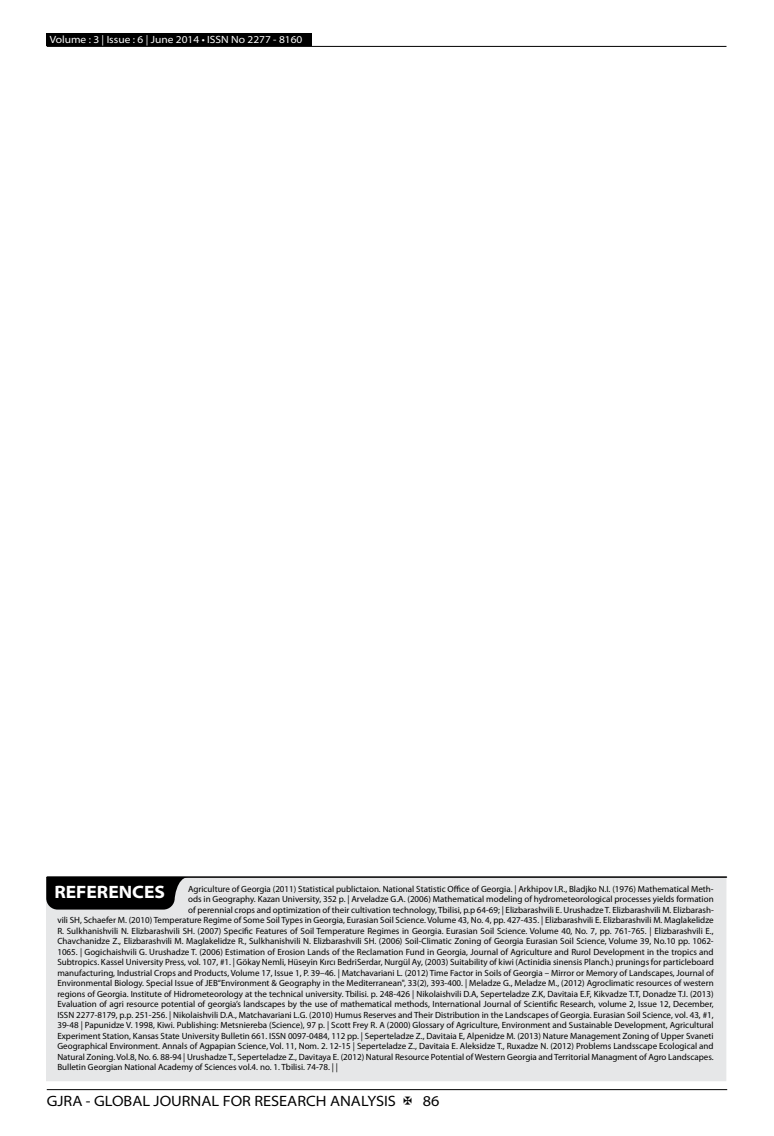
<style>
.page{position:relative;width:774px;height:1136px;background:#fff}
.page>*{position:absolute;margin:0;border:0;box-sizing:border-box;transform-origin:0 0}
.t1{font:700 semi-expanded 18px "Myriad Pro";color:#fff}
.t2{font:semi-expanded 15px "Myriad Pro";color:#000}
.t3{font:semi-expanded 10.5px "Myriad Pro";color:#fff}
.t4{font:9px "Myriad Pro";color:#000}
</style>
<div class="page">
<hr style="left:47px;top:1089px;width:680px;height:1px;background:#000">
<div style="left:47px;top:33px;width:265px;height:13px;background:#000"></div>
<hr style="left:47px;top:46px;width:679px;height:1px;background:#000">
<div style="left:46px;top:876px;width:680px;height:205px;background:#e6e7e8"></div>
<hr style="left:47px;top:876px;width:679px;height:1px;background:#000">
<svg style="left:46px;top:876px;width:142px;height:33px;background:#161616"></svg>
<p class="t3" style="left:50px;top:34px;width:254px">Volume : 3 | Issue : 6 | June 2014 • ISSN No 2277 - 8160</p>
<h1 class="t1" style="left:54px;top:882px;width:112px">REFERENCES</h1>
<p class="t4" style="left:188px;top:883px;width:527px">Agriculture of Georgia (2011) Statistical publictaion. National Statistic Office of Georgia. | Arkhipov I.R., Bladjko N.I. (1976) Mathematical Meth-</p>
<p class="t4" style="left:188px;top:894px;width:527px">ods in Geography. Kazan University, 352 p. | Arveladze G.A. (2006) Mathematical modeling of hydrometeorological processes yields formation</p>
<p class="t4" style="left:188px;top:904px;width:527px">of perennial crops and optimization of their cultivation technology, Tbilisi, p.p 64-69; | Elizbarashvili E. Urushadze T. Elizbarashvili M. Elizbarash-</p>
<p class="t4" style="left:57px;top:915px;width:658px">vili SH, Schaefer M. (2010) Temperature Regime of Some Soil Types in Georgia, Eurasian Soil Science. Volume 43, No. 4, pp. 427-435. | Elizbarashvili E. Elizbarashvili M. Maglakelidze</p>
<p class="t4" style="left:57px;top:925px;width:658px">R. Sulkhanishvili N. Elizbarashvili SH. (2007) Specific Features of Soil Temperature Regimes in Georgia. Eurasian Soil Science. Volume 40, No. 7, pp. 761-765. | Elizbarashvili E.,</p>
<p class="t4" style="left:57px;top:936px;width:658px">Chavchanidze Z., Elizbarashvili M. Maglakelidze R., Sulkhanishvili N. Elizbarashvili SH. (2006) Soil-Climatic Zoning of Georgia Eurasian Soil Science, Volume 39, No.10 pp. 1062-</p>
<p class="t4" style="left:57px;top:946px;width:658px">1065. | Gogichaishvili G. Urushadze T. (2006) Estimation of Erosion Lands of the Reclamation Fund in Georgia, Journal of Agriculture and Rurol Development in the tropics and</p>
<p class="t4" style="left:57px;top:957px;width:658px">Subtropics. Kassel University Press, vol. 107, #1. | Gökay Nemli, Hüseyin Kırcı BedriSerdar, Nurgül Ay, (2003) Suitability of kiwi (Actinidia sinensis Planch.) prunings for particleboard</p>
<p class="t4" style="left:57px;top:967px;width:658px">manufacturing, Industrial Crops and Products, Volume 17, Issue 1, P. 39–46. | Matchavariani L. (2012) Time Factor in Soils of Georgia – Mirror or Memory of Landscapes, Journal of</p>
<p class="t4" style="left:57px;top:978px;width:658px">Environmental Biology. Special Issue of JEB“Environment &amp; Geography in the Mediterranean", 33(2), 393-400. | Meladze G., Meladze M., (2012) Agroclimatic resources of western</p>
<p class="t4" style="left:57px;top:988px;width:658px">regions of Georgia. Institute of Hidrometeorology at the technical university. Tbilisi. p. 248-426 | Nikolaishvili D.A, Seperteladze Z.K, Davitaia E.F, Kikvadze T.T, Donadze T.I. (2013)</p>
<p class="t4" style="left:57px;top:999px;width:658px">Evaluation of agri resource potential of georgia’s landscapes by the use of mathematical methods, International Journal of Scientific Research, volume 2, Issue 12, December,</p>
<p class="t4" style="left:57px;top:1009px;width:658px">ISSN 2277-8179, p.p. 251-256. | Nikolaishvili D.A., Matchavariani L.G. (2010) Humus Reserves and Their Distribution in the Landscapes of Georgia. Eurasian Soil Science, vol. 43, #1,</p>
<p class="t4" style="left:57px;top:1020px;width:658px">39-48 | Papunidze V. 1998, Kiwi. Publishing: Metsniereba (Science), 97 p. | Scott Frey R. A (2000) Glossary of Agriculture, Environment and Sustainable Development, Agricultural</p>
<p class="t4" style="left:57px;top:1030px;width:658px">Experiment Station, Kansas State University Bulletin 661. ISSN 0097-0484, 112 pp. | Seperteladze Z., Davitaia E, Alpenidze M. (2013) Nature Management Zoning of Upper Svaneti</p>
<p class="t4" style="left:57px;top:1041px;width:658px">Geographical Environment. Annals of Agpapian Science, Vol. 11, Nom. 2. 12-15 | Seperteladze Z., Davitaia E. Aleksidze T., Ruxadze N. (2012) Problems Landsscape Ecological and</p>
<p class="t4" style="left:57px;top:1051px;width:658px">Natural Zoning. Vol.8, No. 6. 88-94 | Urushadze T., Seperteladze Z., Davitaya E. (2012) Natural Resource Potential of Western Georgia and Territorial Managment of Agro Landscapes.</p>
<p class="t4" style="left:57px;top:1062px;width:282px">Bulletin Georgian National Academy of Sciences vol.4. no. 1. Tbilisi. 74-78. | |</p>
<h2 class="t2" style="left:47px;top:1092px;width:351px">GJRA - GLOBAL JOURNAL FOR RESEARCH ANALYSIS</h2>
<h2 class="t2" style="left:423px;top:1092px;width:18px">86</h2>
</div>
